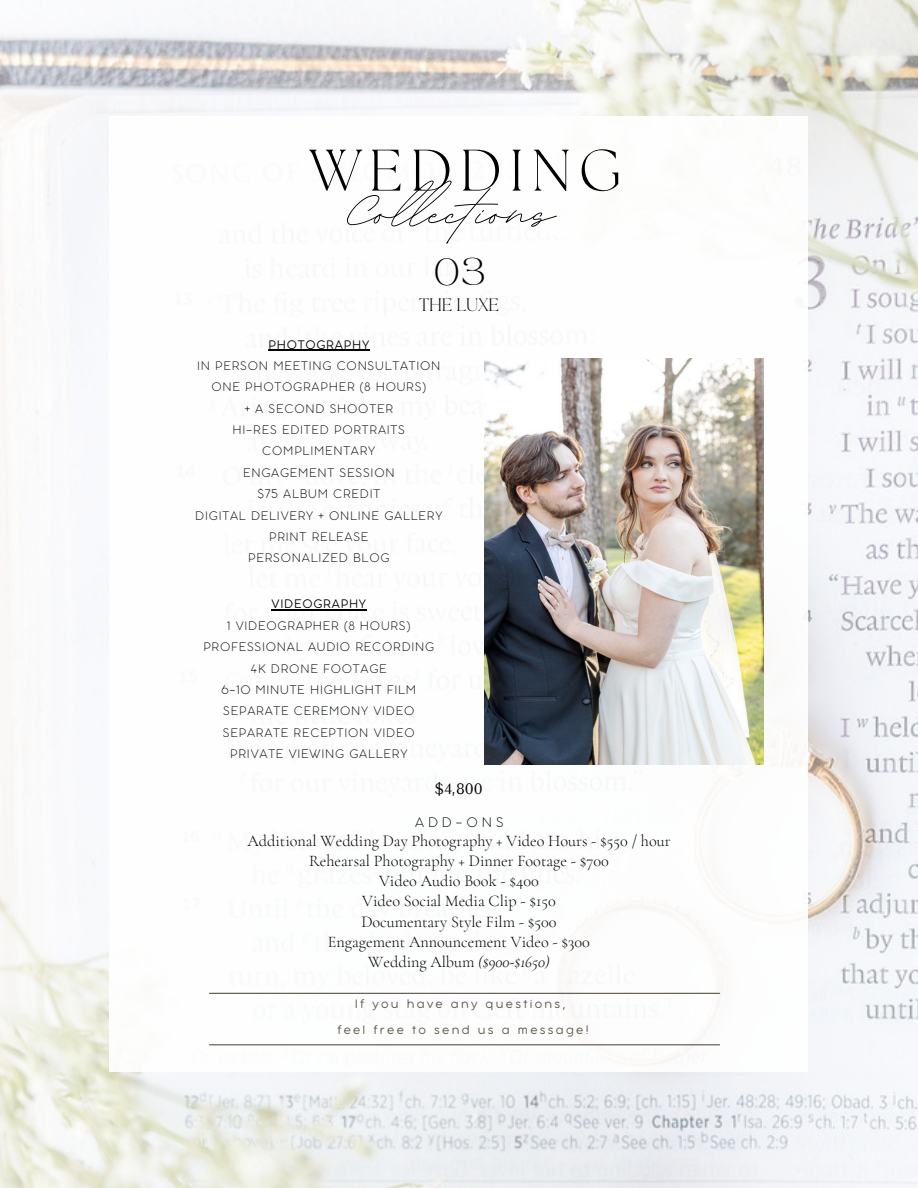
<style>
.page{position:relative;width:918px;height:1188px;background:#fff}
.page>*{position:absolute;margin:0;border:0;box-sizing:border-box;transform-origin:0 0}
.t1{font:82.35px "BD Script";color:#000}
.t2{font:300 58.5px "The Seasons";letter-spacing:.13em;color:#000}
.t3{font:26.4px "TAN MONCHERI Regular";color:#000}
.t4{font:300 18px "The Seasons";color:#000}
.t5{font:300 16.2px/20.2px "Cormorant Garamond";color:#000;text-align:center}
.t6{font:300 expanded 15px "Aristotelica Pro Tx";letter-spacing:.255em;color:#000}
.t7{font:15px "Tenor Sans";color:#000}
.t8{font:300 expanded 13.5px/21.3px "Aristotelica Pro Tx";letter-spacing:.055em;color:#000;text-align:center}
.t9{font:300 13.5px/25.8px "Aristotelica Pro Tx";letter-spacing:.17em;color:#585242;text-align:center}
.t10{font:300 13.5px "Aristotelica Pro Tx";letter-spacing:.055em;color:#000}
.s1{font-style:italic}
</style>
<div class="page">
<img style="left:0;top:0;width:918px;height:1188px">
<div style="left:110px;top:116px;width:698px;height:956px;background:#fff"></div>
<hr style="left:210px;top:993px;width:510px;height:1px;background:#585242">
<hr style="left:210px;top:1044px;width:510px;height:1px;background:#585242">
<img style="left:485px;top:358px;width:279px;height:406px">
<hr style="left:268px;top:350px;width:102px;height:1px;background:#000">
<hr style="left:271px;top:610px;width:96px;height:1px;background:#000">
<h2 class="t2" style="left:310px;top:144px;width:313px">WEDDING</h2>
<h1 class="t1" style="left:349px;top:158px;width:208px">Collections</h1>
<h3 class="t3" style="left:434px;top:258px;width:53px">03</h3>
<h3 class="t4" style="left:419px;top:297px;width:81px">THE LUXE</h3>
<p class="t10" style="left:268px;top:340px;width:102px">PHOTOGRAPHY</p>
<p class="t8" style="left:195px;top:356px;width:249px">IN PERSON MEETING CONSULTATION<br>ONE PHOTOGRAPHER (8 HOURS)<br>+ A SECOND SHOOTER<br>HI-RES EDITED PORTRAITS<br>COMPLIMENTARY<br>ENGAGEMENT SESSION<br>$75 ALBUM CREDIT<br>DIGITAL DELIVERY + ONLINE GALLERY<br>PRINT RELEASE<br>PERSONALIZED BLOG</p>
<p class="t10" style="left:271px;top:600px;width:96px">VIDEOGRAPHY</p>
<p class="t8" style="left:203px;top:616px;width:232px">1 VIDEOGRAPHER (8 HOURS)<br>PROFESSIONAL AUDIO RECORDING<br>4K DRONE FOOTAGE<br>6-10 MINUTE HIGHLIGHT FILM<br>SEPARATE CEREMONY VIDEO<br>SEPARATE RECEPTION VIDEO<br>PRIVATE VIEWING GALLERY</p>
<p class="t7" style="left:435px;top:780px;width:50px">$4,800</p>
<p class="t6" style="left:415px;top:817px;width:90px">ADD-ONS</p>
<p class="t5" style="left:247px;top:830px;width:425px">Additional Wedding Day Photography + Video Hours - $550 / hour Rehearsal Photography + Dinner Footage - $700<br>Video Audio Book - $400<br>Video Social Media Clip - $150<br>Documentary Style Film - $500<br>Engagement Announcement Video - $300<br>Wedding Album <span class="s1">($900-$1650)</span></p>
<p class="t9" style="left:337px;top:992px;width:253px">If you have any questions,<br>feel free to send us a message!</p>
</div>
